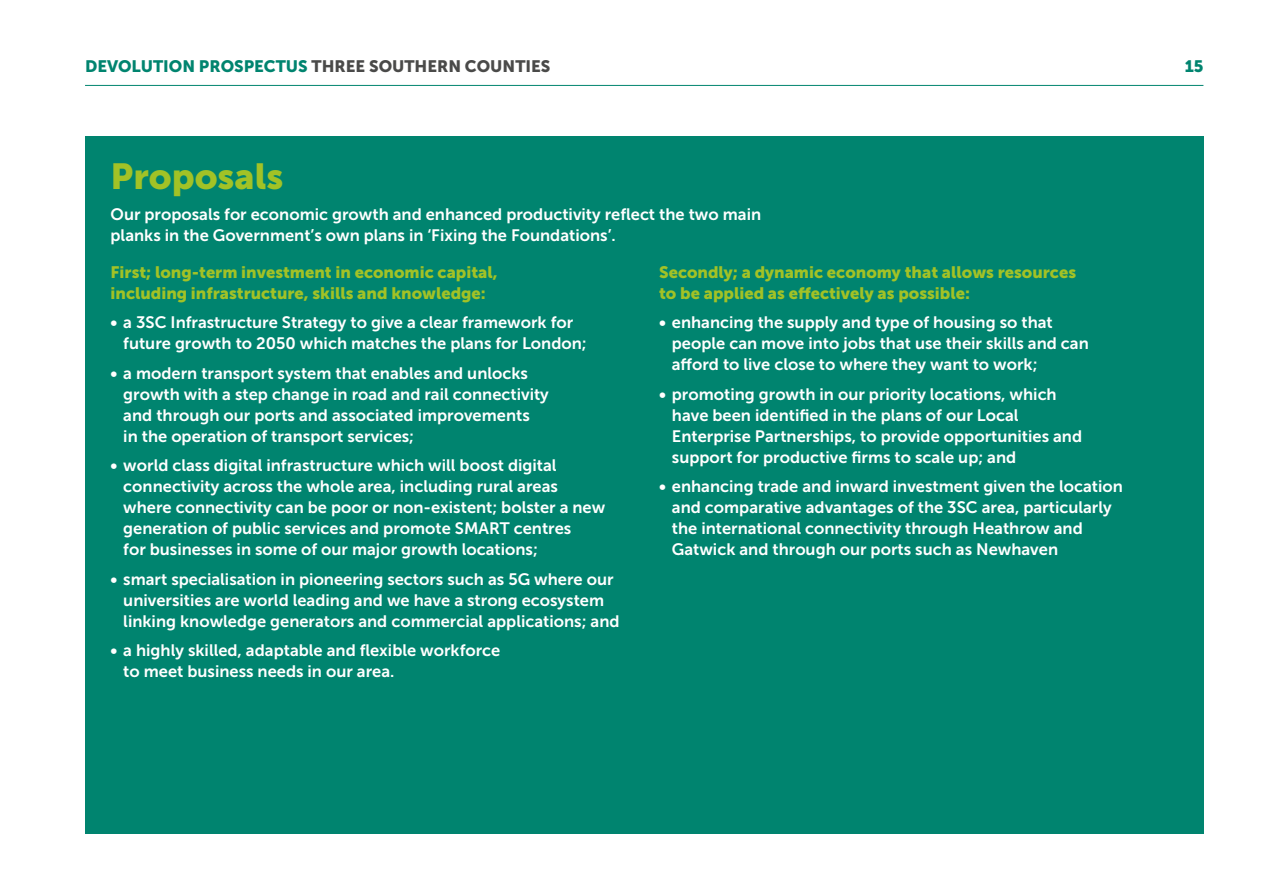
<style>
.page{position:relative;width:1263px;height:893px;background:#fff}
.page>*{position:absolute;margin:0;border:0;box-sizing:border-box;transform-origin:0 0}
.t1{font:36px "Museo Sans 900";color:#a2c226}
.t2{font:16.5px/21px "Museo Sans 700";color:#fff}
.t3{font:16.5px/21px "Museo Sans 900";color:#a2c226}
.t4{font:16.5px "Museo Sans 900";color:#4a4a49}
.t5{font:16.5px "Museo Sans 900";color:#00846f}
.s1{color:#00846f}
</style>
<div class="page">
<hr style="left:85px;top:85px;width:1118px;height:1px;background:#00846f">
<div style="left:85px;top:136px;width:1118px;height:697px;background:#00846f"></div>
<p class="t4" style="left:85px;top:57px;width:467px"><span class="s1">DEVOLUTION PROSPECTUS</span> THREE SOUTHERN COUNTIES</p>
<p class="t5" style="left:1185px;top:57px;width:20px">15</p>
<h1 class="t1" style="left:111px;top:156px;width:174px">Proposals</h1>
<p class="t2" style="left:111px;top:203px;width:652px">Our proposals for economic growth and enhanced productivity reflect the two main planks in the Government’s own plans in ‘Fixing the Foundations’.</p>
<p class="t3" style="left:111px;top:261px;width:389px">First; long-term investment in economic capital, including infrastructure, skills and knowledge:</p>
<p class="t2" style="left:123px;top:312px;width:465px;text-indent:-13px">• a 3SC Infrastructure Strategy to give a clear framework for future growth to 2050 which matches the plans for London;</p>
<p class="t2" style="left:123px;top:362px;width:427px;text-indent:-13px">• a modern transport system that enables and unlocks growth with a step change in road and rail connectivity and through our ports and associated improvements<br>in the operation of transport services;</p>
<p class="t2" style="left:123px;top:455px;width:483px;text-indent:-13px">• world class digital infrastructure which will boost digital connectivity across the whole area, including rural areas where connectivity can be poor or non-existent; bolster a new generation of public services and promote SMART centres<br>for businesses in some of our major growth locations;</p>
<p class="t2" style="left:123px;top:568px;width:498px;text-indent:-13px">• smart specialisation in pioneering sectors such as 5G where our universities are world leading and we have a strong ecosystem linking knowledge generators and commercial applications; and</p>
<p class="t2" style="left:123px;top:640px;width:379px;text-indent:-13px">• a highly skilled, adaptable and flexible workforce to meet business needs in our area.</p>
<p class="t3" style="left:659px;top:261px;width:418px">Secondly; a dynamic economy that allows resources to be applied as effectively as possible:</p>
<p class="t2" style="left:672px;top:312px;width:418px;text-indent:-13px">• enhancing the supply and type of housing so that people can move into jobs that use their skills and can afford to live close to where they want to work;</p>
<p class="t2" style="left:672px;top:383px;width:412px;text-indent:-13px">• promoting growth in our priority locations, which have been identified in the plans of our Local Enterprise Partnerships, to provide opportunities and support for productive firms to scale up; and</p>
<p class="t2" style="left:672px;top:476px;width:452px;text-indent:-13px">• enhancing trade and inward investment given the location and comparative advantages of the 3SC area, particularly the international connectivity through Heathrow and Gatwick and through our ports such as Newhaven</p>
</div>
